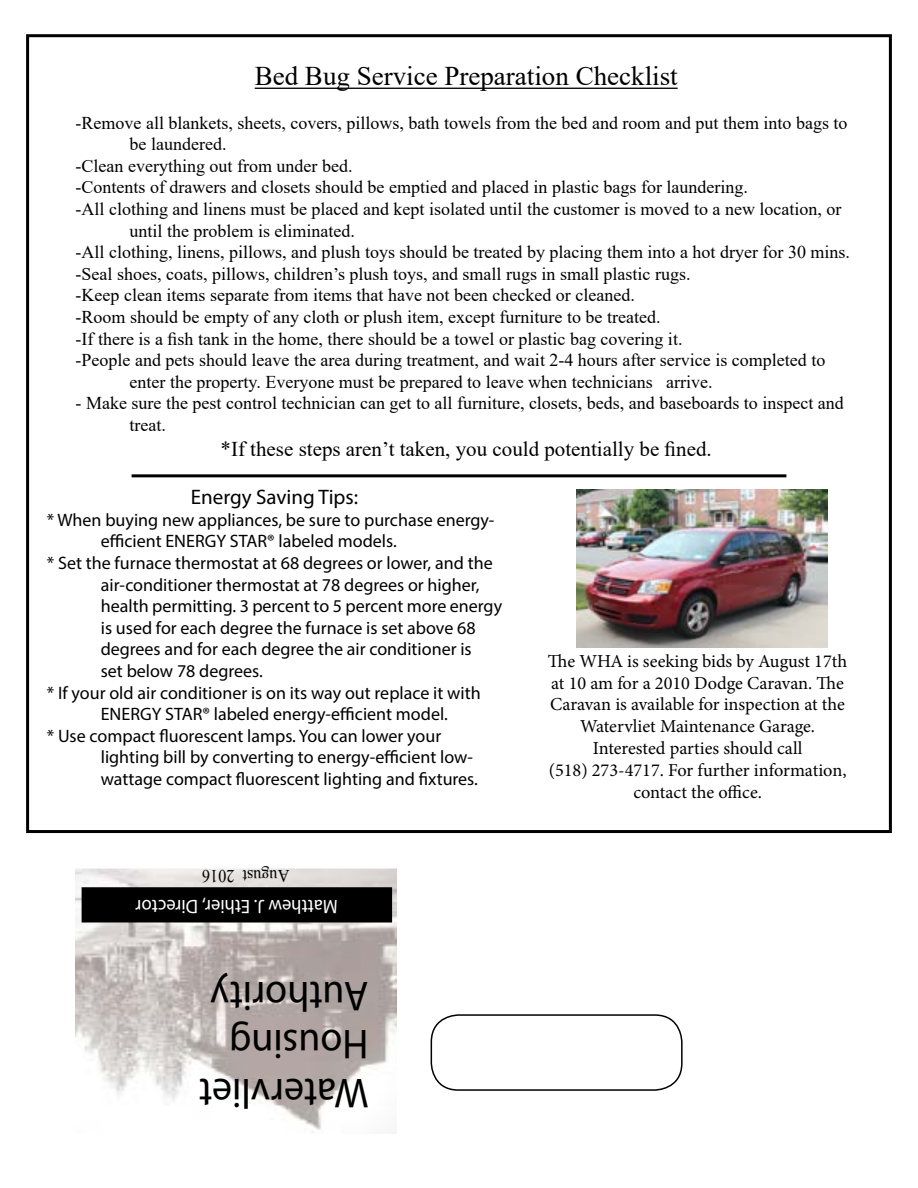
<style>
.page{position:relative;width:918px;height:1188px;background:#fff}
.page>*{position:absolute;margin:0;border:0;box-sizing:border-box;transform-origin:0 0}
.t1{font:42px/48px "Myriad Pro";color:#000;scale:.95 1}
.t2{font:27px "Times New Roman";color:#000}
.t3{font:21px "Times New Roman";color:#000}
.t4{font:21px "Myriad Pro";color:#000}
.t5{font:19.5px "Myriad Pro";color:#fff;scale:.95 1}
.t6{font:18.3px/21.9px "Minion Pro";color:#000;text-align:center}
.t7{font:18px/21.6px "Times New Roman";color:#000}
.t8{font:18px "Myriad Pro";color:#000}
.t9{font:18px "Times New Roman";color:#000;scale:.9 1}
</style>
<div class="page">
<img style="left:76px;top:868px;width:321px;height:265px">
<div style="left:82px;top:888px;width:309px;height:34px;background:#000"></div>
<div style="left:82px;top:887px;width:310px;height:35px;border:2px solid #000"></div>
<div style="left:431px;top:1014px;width:252px;height:77px;border:2px solid #000;border-radius:27px"></div>
<hr style="left:255px;top:88px;width:423px;height:1px;background:#000">
<hr style="left:132px;top:474px;width:654px;height:3px;background:#000">
<img style="left:576px;top:490px;width:252px;height:158px">
<h2 class="t2" style="left:255px;top:57px;width:424px">Bed Bug Service Preparation Checklist</h2>
<p class="t7" style="left:76px;top:111px;width:773px">-Remove all blankets, sheets, covers, pillows, bath towels from the bed and room and put them into bags to</p>
<p class="t7" style="left:130px;top:133px;width:98px">be laundered.</p>
<p class="t7" style="left:76px;top:154px;width:278px">-Clean everything out from under bed.</p>
<p class="t7" style="left:76px;top:176px;width:674px">-Contents of drawers and closets should be emptied and placed in plastic bags for laundering.</p>
<p class="t7" style="left:76px;top:198px;width:767px">-All clothing and linens must be placed and kept isolated until the customer is moved to a new location, or</p>
<p class="t7" style="left:130px;top:219px;width:227px">until the problem is eliminated.</p>
<p class="t7" style="left:76px;top:241px;width:776px">-All clothing, linens, pillows, and plush toys should be treated by placing them into a hot dryer for 30 mins.</p>
<p class="t7" style="left:76px;top:262px;width:616px">-Seal shoes, coats, pillows, children’s plush toys, and small rugs in small plastic rugs.</p>
<p class="t7" style="left:76px;top:284px;width:561px">-Keep clean items separate from items that have not been checked or cleaned.</p>
<p class="t7" style="left:76px;top:306px;width:586px">-Room should be empty of any cloth or plush item, except furniture to be treated.</p>
<p class="t7" style="left:76px;top:327px;width:608px">-If there is a fish tank in the home, there should be a towel or plastic bag covering it.</p>
<p class="t7" style="left:76px;top:349px;width:751px">-People and pets should leave the area during treatment, and wait 2-4 hours after service is completed to</p>
<p class="t7" style="left:130px;top:370px;width:585px">enter the property. Everyone must be prepared to leave when technicians arrive.</p>
<p class="t7" style="left:130px;top:392px;width:716px;text-indent:-54px">- Make sure the pest control technician can get to all furniture, closets, beds, and baseboards to inspect and treat.</p>
<p class="t3" style="left:221px;top:434px;width:493px">*If these steps aren’t taken, you could potentially be fined.</p>
<p class="t4" style="left:191px;top:484px;width:169px">Energy Saving Tips:</p>
<p class="t8" style="left:47px;top:509px;width:449px">* When buying new appliances, be sure to purchase energy-</p>
<p class="t8" style="left:101px;top:530px;width:298px">efficient ENERGY STAR® labeled models.</p>
<p class="t8" style="left:47px;top:552px;width:447px">* Set the furnace thermostat at 68 degrees or lower, and the</p>
<p class="t8" style="left:101px;top:573px;width:380px">air-conditioner thermostat at 78 degrees or higher,</p>
<p class="t8" style="left:101px;top:595px;width:403px">health permitting. 3 percent to 5 percent more energy</p>
<p class="t8" style="left:101px;top:617px;width:376px">is used for each degree the furnace is set above 68</p>
<p class="t8" style="left:101px;top:638px;width:372px">degrees and for each degree the air conditioner is</p>
<p class="t8" style="left:101px;top:660px;width:164px">set below 78 degrees.</p>
<p class="t8" style="left:47px;top:681px;width:435px">* If your old air conditioner is on its way out replace it with</p>
<p class="t8" style="left:101px;top:703px;width:349px">ENERGY STAR® labeled energy-efficient model.</p>
<p class="t8" style="left:47px;top:725px;width:396px">* Use compact fluorescent lamps. You can lower your</p>
<p class="t8" style="left:101px;top:746px;width:374px">lighting bill by converting to energy-efficient low-</p>
<p class="t8" style="left:101px;top:768px;width:379px">wattage compact fluorescent lighting and fixtures.</p>
<p class="t6" style="left:548px;top:650px;width:301px">The WHA is seeking bids by August 17th at 10 am for a 2010 Dodge Caravan. The Caravan is available for inspection at the Watervliet Maintenance Garage.<br>Interested parties should call<br>(518) 273-4717. For further information, contact the office.</p>
<p class="t9" style="left:289px;top:889px;width:99px;rotate:-180deg">August 2016</p>
<p class="t5" style="left:338px;top:919px;width:214px;rotate:-180deg">Matthew J. Ethier, Director</p>
<h1 class="t1" style="left:369px;top:1117px;width:180px;rotate:-180deg">Watervliet<br>Housing<br>Authority</h1>
</div>
